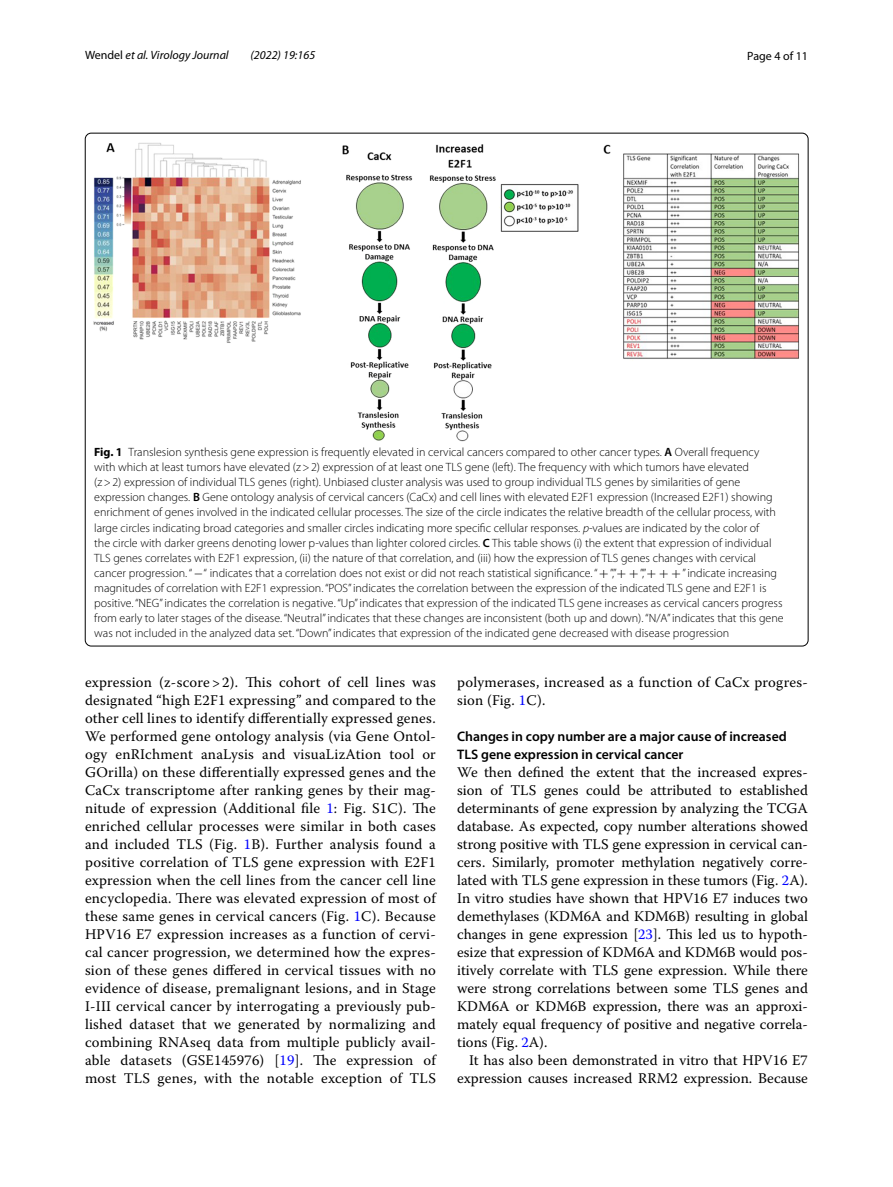
<style>
.page{position:relative;width:893px;height:1187px;background:#fff}
.page>*{position:absolute;margin:0;border:0;box-sizing:border-box;transform-origin:0 0}
.t1{font:14.7px/18px "Warnock Pro";letter-spacing:.005em;color:#000;text-align:justify}
.t2{font:600 13.8px/18px "Myriad Pro";color:#000}
.t3{font:300 12px/15px "Myriad Pro";color:#000}
.t4{font:italic 12px "Myriad Pro";color:#000}
.t5{font:12px "Myriad Pro";color:#000}
.s1{font-style:normal}
.s2{font-weight:700}
.s3{font-weight:600}
.s4{font-style:italic}
.s5{font-family:"MTSY";font-weight:400}
.s6{color:#00f}
</style>
<div class="page">
<img style="left:94px;top:143px;width:706px;height:298px">
<p class="t4" style="left:85px;top:48px;width:145px"><span class="s1">Wendel</span> et al. Virology Journal</p>
<p class="t4" style="left:251px;top:48px;width:66px">(2022) 19:165</p>
<p class="t5" style="left:747px;top:48px;width:62px">Page 4 of 11</p>
<p class="t3" style="left:94px;top:445px;width:691px"><span class="s2">Fig. 1</span> Translesion synthesis gene expression is frequently elevated in cervical cancers compared to other cancer types. <span class="s3">A</span> Overall frequency<br>with which at least tumors have elevated (z&gt;2) expression of at least one TLS gene (left). The frequency with which tumors have elevated<br>(z&gt;2) expression of individual TLS genes (right). Unbiased cluster analysis was used to group individual TLS genes by similarities of gene expression changes. <span class="s3">B</span> Gene ontology analysis of cervical cancers (CaCx) and cell lines with elevated E2F1 expression (Increased E2F1) showing enrichment of genes involved in the indicated cellular processes. The size of the circle indicates the relative breadth of the cellular process, with large circles indicating broad categories and smaller circles indicating more specific cellular responses. <span class="s4">p</span>-values are indicated by the color of<br>the circle with darker greens denoting lower p-values than lighter colored circles. <span class="s3">C</span> This table shows (i) the extent that expression of individual TLS genes correlates with E2F1 expression, (ii) the nature of that correlation, and (iii) how the expression of TLS genes changes with cervical cancer progression. “<span class="s5">−</span>“ indicates that a correlation does not exist or did not reach statistical significance. “<span class="s5">+</span>”,”<span class="s5">+ +</span>”,”<span class="s5">+ + +</span>” indicate increasing magnitudes of correlation with E2F1 expression. “POS” indicates the correlation between the expression of the indicated TLS gene and E2F1 is positive. “NEG” indicates the correlation is negative. “Up” indicates that expression of the indicated TLS gene increases as cervical cancers progress from early to later stages of the disease. “Neutral” indicates that these changes are inconsistent (both up and down). “N/A” indicates that this gene was not included in the analyzed data set. “Down” indicates that expression of the indicated gene decreased with disease progression</p>
<p class="t1" style="left:85px;top:672px;width:352px">expression (z-score &gt; 2). This cohort of cell lines was designated “high E2F1 expressing” and compared to the other cell lines to identify differentially expressed genes.<br>We performed gene ontology analysis (via Gene Ontol&shy;ogy enRIchment anaLysis and visuaLizAtion tool or GOrilla) on these differentially expressed genes and the CaCx transcriptome after ranking genes by their mag&shy;nitude of expression (Additional file <span class="s6">1</span>: Fig. S1C). The enriched cellular processes were similar in both cases and included TLS (Fig. <span class="s6">1</span>B). Further analysis found a positive correlation of TLS gene expression with E2F1 expression when the cell lines from the cancer cell line encyclopedia. There was elevated expression of most of these same genes in cervical cancers (Fig. <span class="s6">1</span>C). Because HPV16 E7 expression increases as a function of cervi&shy;cal cancer progression, we determined how the expres&shy;sion of these genes differed in cervical tissues with no evidence of disease, premalignant lesions, and in Stage I-III cervical cancer by interrogating a previously pub&shy;lished dataset that we generated by normalizing and combining RNAseq data from multiple publicly avail&shy;able datasets (GSE145976) [<span class="s6">19</span>]. The expression of most TLS genes, with the notable exception of TLS</p>
<p class="t1" style="left:457px;top:672px;width:352px">polymerases, increased as a function of CaCx progres&shy;sion (Fig. <span class="s6">1</span>C).</p>
<p class="t2" style="left:457px;top:726px;width:331px">Changes in copy number are a major cause of increased<br>TLS gene expression in cervical cancer</p>
<p class="t1" style="left:457px;top:762px;width:352px">We then defined the extent that the increased expres&shy;sion of TLS genes could be attributed to established determinants of gene expression by analyzing the TCGA database. As expected, copy number alterations showed strong positive with TLS gene expression in cervical can&shy;cers. Similarly, promoter methylation negatively corre&shy;lated with TLS gene expression in these tumors (Fig. <span class="s6">2</span>A).<br>In vitro studies have shown that HPV16 E7 induces two demethylases (KDM6A and KDM6B) resulting in global changes in gene expression [<span class="s6">23</span>]. This led us to hypoth&shy;esize that expression of KDM6A and KDM6B would pos&shy;itively correlate with TLS gene expression. While there were strong correlations between some TLS genes and KDM6A or KDM6B expression, there was an approxi&shy;mately equal frequency of positive and negative correla&shy;tions (Fig. <span class="s6">2</span>A).</p>
<p class="t1" style="left:457px;top:1050px;width:352px;text-align:right">It has also been demonstrated in vitro that HPV16 E7 expression causes increased RRM2 expression. Because</p>
</div>
